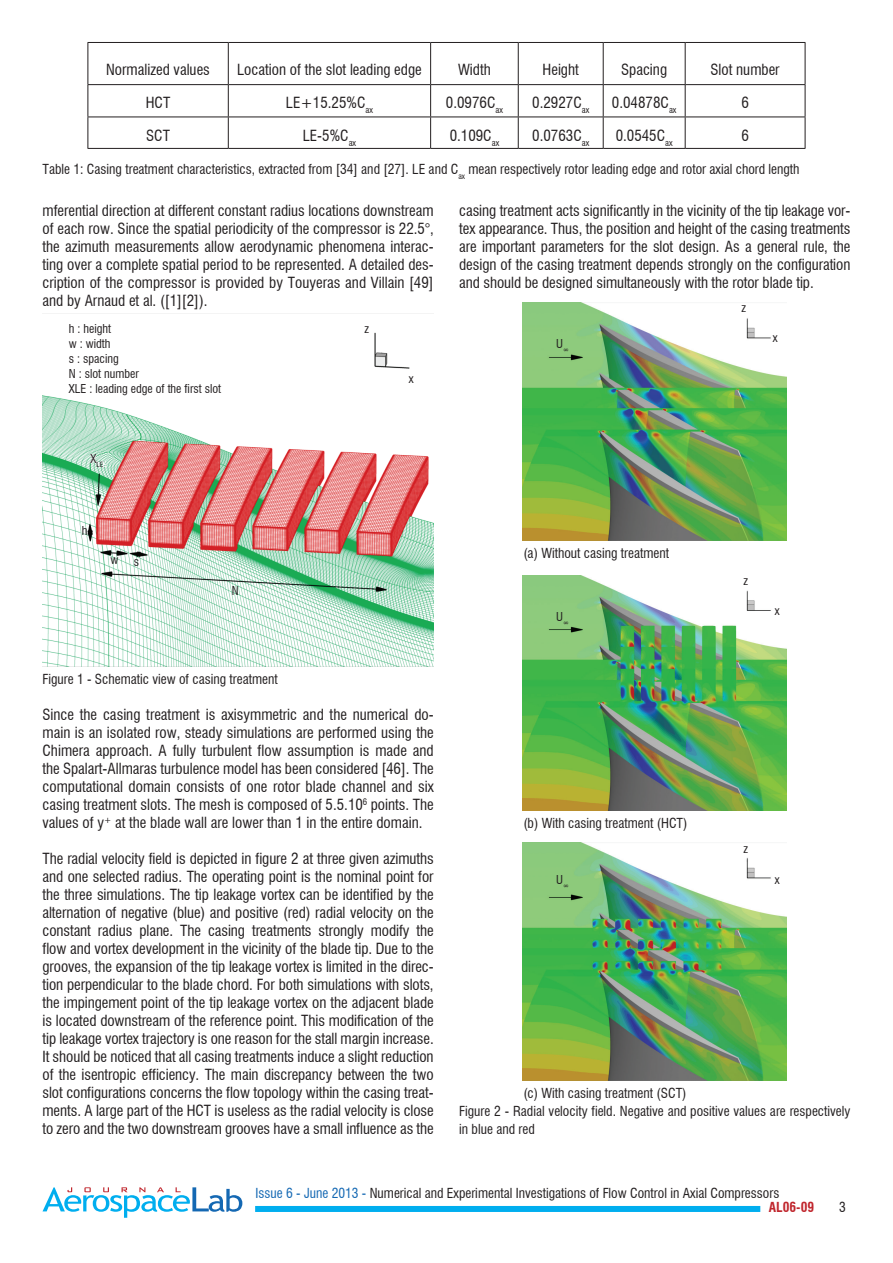
<style>
.page{position:relative;width:893px;height:1263px;background:#fff}
.page>*{position:absolute;margin:0;border:0;box-sizing:border-box;transform-origin:0 0}
.t1{font:condensed 15px/18px "Swiss 721 BT";color:#231f20;text-align:justify}
.t2{font:condensed 13.5px/18px "Swiss 721 BT";color:#231f20}
.t3{font:condensed 12px/15px "Swiss 721 BT";color:#231f20}
.t4{font:condensed 7.05px "Swiss 721 BT";color:#231f20}
.s1{color:#1468b3}
.s2{font-weight:700;color:#c0262d}
</style>
<div class="page">
<div style="left:255px;top:1206px;width:505px;height:6px;background:#00aeef"></div>
<svg style="left:43px;top:1187px;width:199px;height:31px"></svg>
<img style="left:43px;top:332px;width:391px;height:334px">
<img style="left:523px;top:302px;width:264px;height:238px">
<img style="left:523px;top:575px;width:264px;height:235px">
<img style="left:523px;top:842px;width:264px;height:238px">
<hr style="left:88px;top:42px;width:140px;height:1px;background:#231f20">
<hr style="left:88px;top:43px;width:1px;height:41px;background:#231f20">
<hr style="left:228px;top:42px;width:203px;height:1px;background:#231f20">
<hr style="left:228px;top:43px;width:1px;height:41px;background:#231f20">
<hr style="left:431px;top:42px;width:87px;height:1px;background:#231f20">
<hr style="left:430px;top:43px;width:1px;height:41px;background:#231f20">
<hr style="left:518px;top:42px;width:85px;height:1px;background:#231f20">
<hr style="left:518px;top:43px;width:1px;height:41px;background:#231f20">
<hr style="left:603px;top:42px;width:82px;height:1px;background:#231f20">
<hr style="left:603px;top:43px;width:1px;height:41px;background:#231f20">
<hr style="left:685px;top:42px;width:120px;height:1px;background:#231f20">
<hr style="left:685px;top:43px;width:1px;height:41px;background:#231f20">
<hr style="left:805px;top:43px;width:1px;height:41px;background:#231f20">
<hr style="left:88px;top:84px;width:140px;height:1px;background:#231f20">
<hr style="left:88px;top:85px;width:1px;height:32px;background:#231f20">
<hr style="left:228px;top:84px;width:203px;height:1px;background:#231f20">
<hr style="left:228px;top:85px;width:1px;height:32px;background:#231f20">
<hr style="left:431px;top:84px;width:87px;height:1px;background:#231f20">
<hr style="left:430px;top:85px;width:1px;height:32px;background:#231f20">
<hr style="left:518px;top:84px;width:85px;height:1px;background:#231f20">
<hr style="left:518px;top:85px;width:1px;height:32px;background:#231f20">
<hr style="left:603px;top:84px;width:82px;height:1px;background:#231f20">
<hr style="left:603px;top:85px;width:1px;height:32px;background:#231f20">
<hr style="left:685px;top:84px;width:120px;height:1px;background:#231f20">
<hr style="left:685px;top:85px;width:1px;height:32px;background:#231f20">
<hr style="left:805px;top:85px;width:1px;height:32px;background:#231f20">
<hr style="left:88px;top:117px;width:140px;height:1px;background:#231f20">
<hr style="left:88px;top:117px;width:1px;height:31px;background:#231f20">
<hr style="left:228px;top:117px;width:203px;height:1px;background:#231f20">
<hr style="left:228px;top:117px;width:1px;height:31px;background:#231f20">
<hr style="left:431px;top:117px;width:87px;height:1px;background:#231f20">
<hr style="left:430px;top:117px;width:1px;height:31px;background:#231f20">
<hr style="left:518px;top:117px;width:85px;height:1px;background:#231f20">
<hr style="left:518px;top:117px;width:1px;height:31px;background:#231f20">
<hr style="left:603px;top:117px;width:82px;height:1px;background:#231f20">
<hr style="left:603px;top:117px;width:1px;height:31px;background:#231f20">
<hr style="left:685px;top:117px;width:120px;height:1px;background:#231f20">
<hr style="left:685px;top:117px;width:1px;height:31px;background:#231f20">
<hr style="left:805px;top:117px;width:1px;height:31px;background:#231f20">
<hr style="left:88px;top:148px;width:140px;height:1px;background:#231f20">
<hr style="left:228px;top:148px;width:203px;height:1px;background:#231f20">
<hr style="left:431px;top:148px;width:87px;height:1px;background:#231f20">
<hr style="left:518px;top:148px;width:85px;height:1px;background:#231f20">
<hr style="left:603px;top:148px;width:82px;height:1px;background:#231f20">
<hr style="left:685px;top:148px;width:120px;height:1px;background:#231f20">
<svg style="left:564px;top:884px;width:4px;height:3px"></svg>
<svg style="left:564px;top:622px;width:4px;height:3px"></svg>
<svg style="left:564px;top:349px;width:4px;height:3px"></svg>
<p class="t1" style="left:106px;top:61px;width:105px">Normalized values</p>
<p class="t1" style="left:237px;top:61px;width:186px">Location of the slot leading edge</p>
<p class="t1" style="left:458px;top:61px;width:34px">Width</p>
<p class="t1" style="left:543px;top:61px;width:38px">Height</p>
<p class="t1" style="left:621px;top:61px;width:47px">Spacing</p>
<p class="t1" style="left:711px;top:61px;width:71px">Slot number</p>
<p class="t1" style="left:146px;top:94px;width:26px">HCT</p>
<p class="t1" style="left:286px;top:94px;width:89px">LE+15.25%C<sub>ax</sub></p>
<p class="t1" style="left:446px;top:94px;width:59px">0.0976C<sub>ax</sub></p>
<p class="t1" style="left:532px;top:94px;width:59px">0.2927C<sub>ax</sub></p>
<p class="t1" style="left:612px;top:94px;width:66px">0.04878C<sub>ax</sub></p>
<p class="t1" style="left:741px;top:94px;width:9px">6</p>
<p class="t1" style="left:146px;top:127px;width:25px">SCT</p>
<p class="t1" style="left:303px;top:127px;width:55px">LE-5%C<sub>ax</sub></p>
<p class="t1" style="left:450px;top:127px;width:51px">0.109C<sub>ax</sub></p>
<p class="t1" style="left:532px;top:127px;width:59px">0.0763C<sub>ax</sub></p>
<p class="t1" style="left:616px;top:127px;width:59px">0.0545C<sub>ax</sub></p>
<p class="t1" style="left:741px;top:127px;width:9px">6</p>
<p class="t2" style="left:43px;top:160px;width:759px">Table 1: Casing treatment characteristics, extracted from [34] and [27]. LE and C<sub>ax</sub> mean respectively rotor leading edge and rotor axial chord length</p>
<p class="t1" style="left:43px;top:202px;width:393px">mferential direction at different constant radius locations downstream of each row. Since the spatial periodicity of the compressor is 22.5°, the azimuth measurements allow aerodynamic phenomena interac&shy;ting over a complete spatial period to be represented. A detailed des&shy;cription of the compressor is provided by Touyeras and Villain [49] and by Arnaud et al. ([1][2]).</p>
<p class="t3" style="left:69px;top:321px;width:154px">h : height<br>w : width<br>s : spacing<br>N : slot number<br>XLE : leading edge of the first slot</p>
<p class="t4" style="left:91px;top:460px;width:14px"><sup>X</sup>LE</p>
<p class="t3" style="left:82px;top:523px;width:7px">h</p>
<p class="t3" style="left:110px;top:552px;width:9px">w</p>
<p class="t3" style="left:134px;top:554px;width:7px">s</p>
<p class="t3" style="left:232px;top:583px;width:8px">N</p>
<p class="t3" style="left:365px;top:321px;width:6px">z</p>
<p class="t3" style="left:409px;top:372px;width:6px">x</p>
<p class="t2" style="left:43px;top:670px;width:237px">Figure 1 - Schematic view of casing treatment</p>
<p class="t1" style="left:43px;top:706px;width:393px">Since the casing treatment is axisymmetric and the numerical do&shy;main is an isolated row, steady simulations are performed using the Chimera approach. A fully turbulent flow assumption is made and the Spalart-Allmaras turbulence model has been considered [46]. The computational domain consists of one rotor blade channel and six casing treatment slots. The mesh is composed of 5.5.10<sup>6</sup> points. The values of y<sup>+</sup> at the blade wall are lower than 1 in the entire domain.</p>
<p class="t1" style="left:43px;top:850px;width:393px">The radial velocity field is depicted in figure 2 at three given azimuths and one selected radius. The operating point is the nominal point for the three simulations. The tip leakage vortex can be identified by the alternation of negative (blue) and positive (red) radial velocity on the constant radius plane. The casing treatments strongly modify the flow and vortex development in the vicinity of the blade tip. Due to the grooves, the expansion of the tip leakage vortex is limited in the direc&shy;tion perpendicular to the blade chord. For both simulations with slots, the impingement point of the tip leakage vortex on the adjacent blade is located downstream of the reference point. This modification of the tip leakage vortex trajectory is one reason for the stall margin increase.<br>It should be noticed that all casing treatments induce a slight reduction of the isentropic efficiency. The main discrepancy between the two slot configurations concerns the flow topology within the casing treat&shy;ments. A large part of the HCT is useless as the radial velocity is close to zero and the two downstream grooves have a small influence as the</p>
<p class="t1" style="left:459px;top:202px;width:393px">casing treatment acts significantly in the vicinity of the tip leakage vor&shy;tex appearance. Thus, the position and height of the casing treatments are important parameters for the slot design. As a general rule, the design of the casing treatment depends strongly on the configuration and should be designed simultaneously with the rotor blade tip.</p>
<p class="t3" style="left:556px;top:336px;width:8px">U</p>
<p class="t3" style="left:741px;top:300px;width:6px">z</p>
<p class="t3" style="left:773px;top:330px;width:6px">x</p>
<p class="t2" style="left:523px;top:544px;width:147px">(a) Without casing treatment</p>
<p class="t3" style="left:556px;top:609px;width:8px">U</p>
<p class="t3" style="left:743px;top:573px;width:6px">z</p>
<p class="t3" style="left:775px;top:603px;width:6px">x</p>
<p class="t2" style="left:523px;top:814px;width:166px">(b) With casing treatment (HCT)</p>
<p class="t3" style="left:743px;top:841px;width:6px">z</p>
<p class="t3" style="left:556px;top:872px;width:8px">U</p>
<p class="t3" style="left:775px;top:872px;width:6px">x</p>
<p class="t2" style="left:459px;top:1084px;width:393px;text-indent:64px">(c) With casing treatment (SCT)<br>Figure 2 - Radial velocity field. Negative and positive values are respectively in blue and red</p>
<p class="t2" style="left:769px;top:1185px;width:47px;line-height:14.1px;text-indent:-513px"><span class="s1">Issue 6 - June 2013 -</span> Numerical and Experimental Investigations of Flow Control in Axial Compressors<br><span class="s2">AL06-09</span></p>
<p class="t2" style="left:839px;top:1198px;width:8px">3</p>
</div>
